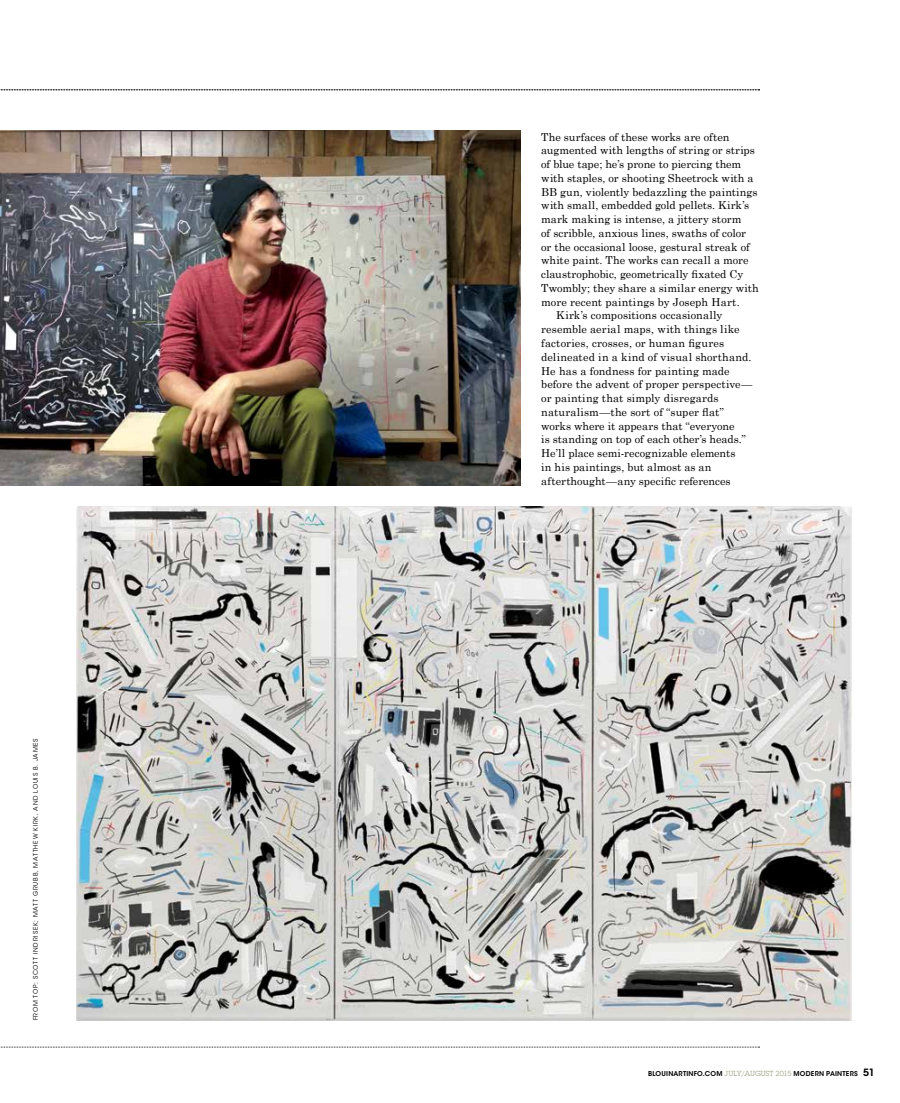
<style>
.page{position:relative;width:900px;height:1103px;background:#fff}
.page>*{position:absolute;margin:0;border:0;box-sizing:border-box;transform-origin:0 0}
.t1{font:11px "Century Schoolbook";letter-spacing:.005em;color:#000}
.t2{font:11px "Century Schoolbook";letter-spacing:-.015em;color:#000}
.t3{font:600 6.62px "ITC Avant Garde Std";letter-spacing:.03em;color:#000}
.t4{font:6.25px "ITC Avant Garde Std";letter-spacing:.13em;color:#000}
.s1{font-family:"Lubalin Graph Std";font-weight:400;font-size:7.25px;color:#9a9b7e}
.s2{font-size:10px}
</style>
<div class="page">
<img style="left:76px;top:506px;width:775px;height:514px">
<img style="left:0;top:130px;width:521px;height:355px">
<svg style="left:0;top:90px;width:759px;height:1px"></svg>
<svg style="left:0;top:1046px;width:759px;height:1px"></svg>
<p class="t4" style="left:32px;top:1020px;width:283px;rotate:-90deg">from top: Scott Indrisek; Matt Grubb, Matthew Kirk, and Louis B. James</p>
<p class="t1" style="left:541px;top:130px;width:190px">The surfaces of these works are often</p>
<p class="t1" style="left:541px;top:144px;width:215px">augmented with lengths of string or strips</p>
<p class="t2" style="left:541px;top:157px;width:202px">of blue tape; he’s prone to piercing them</p>
<p class="t1" style="left:541px;top:171px;width:214px">with staples, or shooting Sheetrock with a</p>
<p class="t1" style="left:541px;top:185px;width:218px">BB gun, violently bedazzling the paintings</p>
<p class="t1" style="left:541px;top:199px;width:209px">with small, embedded gold pellets. Kirk’s</p>
<p class="t1" style="left:541px;top:212px;width:202px">mark making is intense, a jittery storm</p>
<p class="t1" style="left:541px;top:226px;width:206px">of scribble, anxious lines, swaths of color</p>
<p class="t1" style="left:541px;top:240px;width:210px">or the occasional loose, gestural streak of</p>
<p class="t1" style="left:541px;top:254px;width:209px">white paint. The works can recall a more</p>
<p class="t1" style="left:541px;top:267px;width:204px">claustrophobic, geometrically fixated Cy</p>
<p class="t1" style="left:541px;top:281px;width:219px">Twombly; they share a similar energy with</p>
<p class="t1" style="left:541px;top:295px;width:200px">more recent paintings by Joseph Hart.</p>
<p class="t1" style="left:556px;top:309px;width:168px">Kirk’s compositions occasionally</p>
<p class="t1" style="left:541px;top:322px;width:200px">resemble aerial maps, with things like</p>
<p class="t1" style="left:541px;top:336px;width:185px">factories, crosses, or human figures</p>
<p class="t1" style="left:541px;top:350px;width:212px">delineated in a kind of visual shorthand.</p>
<p class="t1" style="left:541px;top:364px;width:190px">He has a fondness for painting made</p>
<p class="t1" style="left:541px;top:377px;width:213px">before the advent of proper perspective—</p>
<p class="t1" style="left:541px;top:391px;width:179px">or painting that simply disregards</p>
<p class="t1" style="left:541px;top:405px;width:184px">naturalism—the sort of “super flat”</p>
<p class="t1" style="left:541px;top:418px;width:195px">works where it appears that “everyone</p>
<p class="t1" style="left:541px;top:432px;width:206px">is standing on top of each other’s heads.”</p>
<p class="t1" style="left:541px;top:446px;width:196px">He’ll place semi-recognizable elements</p>
<p class="t1" style="left:541px;top:460px;width:172px">in his paintings, but almost as an</p>
<p class="t1" style="left:541px;top:473px;width:191px">afterthought—any specific references</p>
<p class="t3" style="left:648px;top:1069px;width:228px">BLOUINARTINFO.COM <span class="s1">JULY/AUGUST 2015</span> MODERN PAINTERS <span class="s2">51</span></p>
</div>
